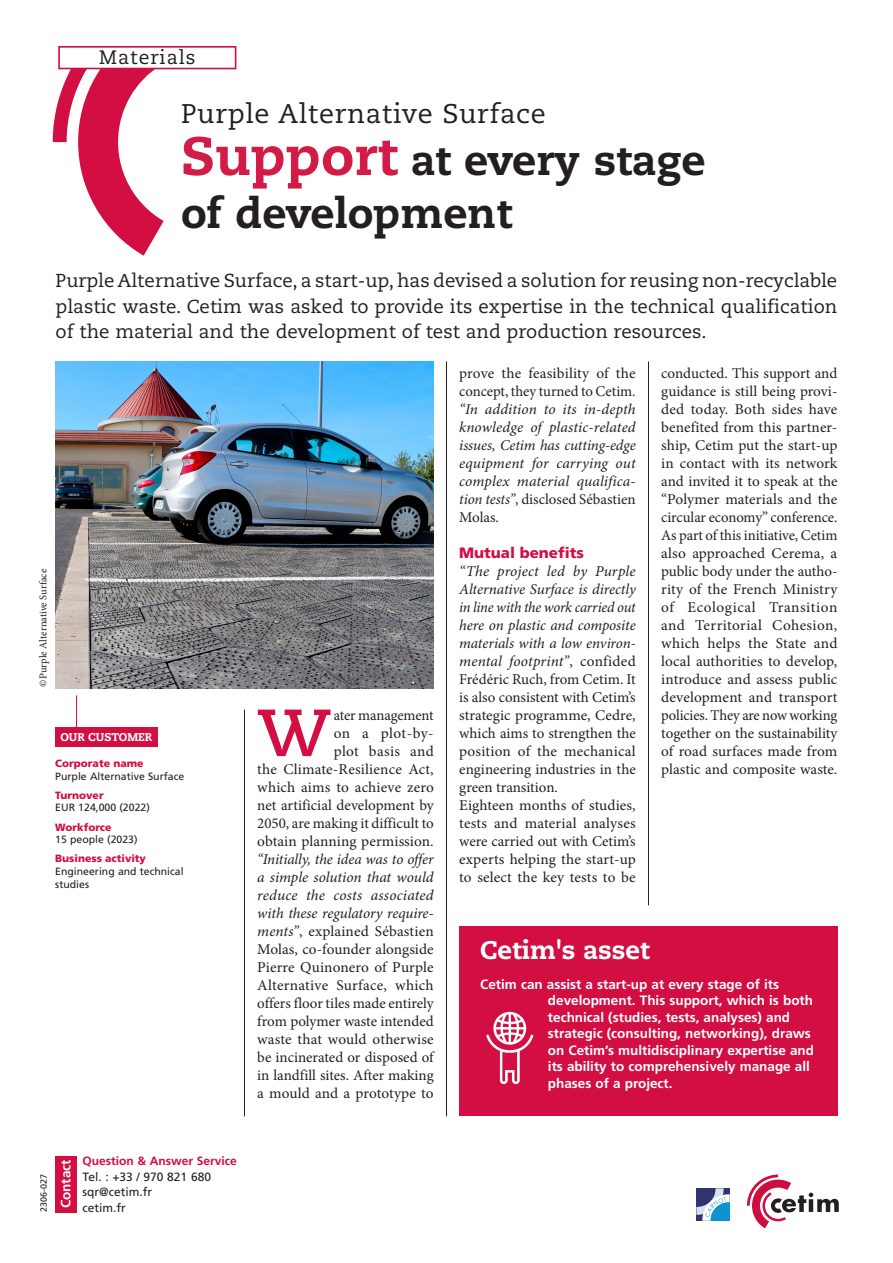
<style>
.page{position:relative;width:893px;height:1263px;background:#fff}
.page>*{position:absolute;margin:0;border:0;box-sizing:border-box;transform-origin:0 0}
.Capital_letter{font:700 66.45px "Caecilia";color:#d20e42}
.t1{font:800 42px/52.5px "Caecilia";color:#231f20}
.Surtitle{font:27px "Caecilia";letter-spacing:.025em;color:#231f20}
.t2{font:800 25.5px "Caecilia";color:#fff}
.Field{font:19.35px "Caecilia";letter-spacing:.05em;color:#231f20}
.CHAPO{font:18.75px/25.5px "Caecilia";color:#231f20;text-align:justify}
.Current_text{font:15px/18px "Minion Pro";letter-spacing:.005em;color:#231f20;text-align:justify}
.Capital_letter-2{font:15px/18px "Minion Pro";letter-spacing:.005em;color:#231f20;text-align:right}
.Capital_letter-3{font:italic 15px/18px "Minion Pro";letter-spacing:.005em;color:#231f20;text-align:justify}
.Capital_letter-4{font:900 15px "Frutiger LT Std";color:#d20e42}
.Cetim_asset_s_text{font:700 13.5px/16.5px "Frutiger LT Std";color:#fff}
.t3{font:12px/15.8px "Frutiger LT Std";color:#231f20}
.t4{font:700 12px "Frutiger LT Std";color:#d20e42}
.t5{font:800 11.25px "Caecilia";color:#fff}
.TEXT___Our_Customer{font:10.5px/12.8px "Frutiger LT Std";color:#231f20}
.t6{font:900 10.5px "Frutiger LT Std";color:#d20e42}
.Current_text-2{font:10.5px "Minion Pro";color:#231f20}
.t7{font:9px "Frutiger LT Std";color:#231f20}
.s1{font-size:54px;color:#d21c47}
.s2{font-style:italic}
.s3{font-style:normal}
</style>
<div class="page">
<svg style="left:53px;top:69px;width:111px;height:187px"></svg>
<svg style="left:696px;top:1188px;width:34px;height:33px"></svg>
<svg style="left:747px;top:1174px;width:92px;height:54px"></svg>
<div style="left:58px;top:46px;width:178px;height:23px;border:2px solid #d20e42"></div>
<div style="left:459px;top:926px;width:378px;height:190px;background:#d20e42"></div>
<img style="left:486px;top:1011px;width:48px;height:74px">
<div style="left:55px;top:1156px;width:22px;height:56px;background:#d20e42"></div>
<hr style="left:648px;top:361px;width:1px;height:544px;background:#231f20">
<hr style="left:446px;top:361px;width:1px;height:755px;background:#231f20">
<hr style="left:76px;top:695px;width:1px;height:34px;background:#d20e42">
<div style="left:55px;top:727px;width:102px;height:19px;background:#d20e42"></div>
<hr style="left:244px;top:710px;width:1px;height:406px;background:#231f20">
<img style="left:56px;top:361px;width:378px;height:327px">
<p class="Field" style="left:99px;top:46px;width:98px">Materials</p>
<p class="Surtitle" style="left:181px;top:97px;width:366px">Purple Alternative Surface</p>
<p class="t1" style="left:181px;top:134px;width:526px"><span class="s1">Support</span> at every stage of development</p>
<p class="CHAPO" style="left:56px;top:268px;width:783px">Purple Alternative Surface, a start-up, has devised a solution for reusing non-recyclable plastic waste. Cetim was asked to provide its expertise in the technical qualification of the material and the development of test and production resources.</p>
<p class="Current_text-2" style="left:36px;top:687px;width:119px;rotate:-90deg">©Purple Alternative Surface</p>
<p class="t5" style="left:60px;top:730px;width:93px">OUR CUSTOMER</p>
<p class="t6" style="left:55px;top:757px;width:90px">Corporate name</p>
<p class="TEXT___Our_Customer" style="left:55px;top:769px;width:130px">Purple Alternative Surface</p>
<p class="t6" style="left:55px;top:789px;width:50px">Turnover</p>
<p class="TEXT___Our_Customer" style="left:55px;top:801px;width:96px">EUR 124,000 (2022)</p>
<p class="t6" style="left:55px;top:820px;width:58px">Workforce</p>
<p class="TEXT___Our_Customer" style="left:55px;top:833px;width:84px">15 people (2023)</p>
<p class="t6" style="left:55px;top:852px;width:92px">Business activity</p>
<p class="TEXT___Our_Customer" style="left:55px;top:865px;width:130px">Engineering and technical studies</p>
<p class="Capital_letter" style="left:257px;top:694px;width:75px">W</p>
<p class="Capital_letter-2" style="left:257px;top:706px;width:178px">ater management<br>on a plot-by-<br>plot basis and<br>the Climate-Resilience Act, which aims to achieve zero net artificial development by<br>2050, are making it difficult to obtain planning permission. <span class="s2">“Initially, the idea was to offer a simple solution that would reduce the costs associated with these regulatory require&shy;ments”</span>, explained Sébastien<br>Molas, co-founder alongside<br>Pierre Quinonero of Purple<br>Alternative Surface, which offers floor tiles made entirely from polymer waste intended waste that would otherwise be incinerated or disposed of in landfill sites. After making a mould and a prototype to</p>
<p class="t7" style="left:38px;top:1212px;width:40px;rotate:-90deg">2306-027</p>
<p class="Cetim_asset_s_text" style="left:58px;top:1208px;width:50px;rotate:-90deg">Contact</p>
<p class="t4" style="left:83px;top:1154px;width:156px">Question &amp; Answer Service</p>
<p class="t3" style="left:83px;top:1168px;width:130px">Tel. : +33 / 970 821 680 sqr@cetim.fr</p>
<p class="t3" style="left:83px;top:1200px;width:45px">cetim.fr</p>
<p class="Capital_letter-3" style="left:459px;top:365px;width:178px"><span class="s3">prove the feasibility of the concept, they turned to Cetim. </span>“In addition to its in-depth knowledge of plastic-related issues, Cetim has cutting-edge equipment for carrying out complex material qualifica&shy;tion tests”<span class="s3">, disclosed Sébastien Molas.</span></p>
<p class="Capital_letter-4" style="left:459px;top:544px;width:126px">Mutual benefits</p>
<p class="Current_text" style="left:459px;top:562px;width:178px"><span class="s2">“The project led by Purple Alternative Surface is directly in line with the work carried out here on plastic and composite materials with a low environ&shy;mental footprint”</span>, confided Frédéric Ruch, from Cetim. It is also consistent with Cetim’s strategic programme, Cedre, which aims to strengthen the position of the mechanical engineering industries in the green transition.</p>
<p class="Current_text" style="left:459px;top:796px;width:178px">Eighteen months of studies, tests and material analyses were carried out with Cetim’s experts helping the start-up to select the key tests to be</p>
<p class="Current_text" style="left:661px;top:364px;width:178px">conducted. This support and guidance is still being provi&shy;ded today. Both sides have benefited from this partner&shy;ship, Cetim put the start-up in contact with its network and invited it to speak at the “Polymer materials and the circular economy” conference.<br>As part of this initiative, Cetim also approached Cerema, a public body under the autho&shy;rity of the French Ministry of Ecological Transition and Territorial Cohesion, which helps the State and local authorities to develop, introduce and assess public development and transport policies. They are now working together on the sustainability of road surfaces made from plastic and composite waste.</p>
<p class="t2" style="left:480px;top:934px;width:171px">Cetim's asset</p>
<p class="Cetim_asset_s_text" style="left:548px;top:976px;width:268px;text-indent:-68px">Cetim can assist a start-up at every stage of its development. This support, which is both technical (studies, tests, analyses) and strategic (consulting, networking), draws on Cetim’s multidisciplinary expertise and its ability to comprehensively manage all phases of a project.</p>
</div>
